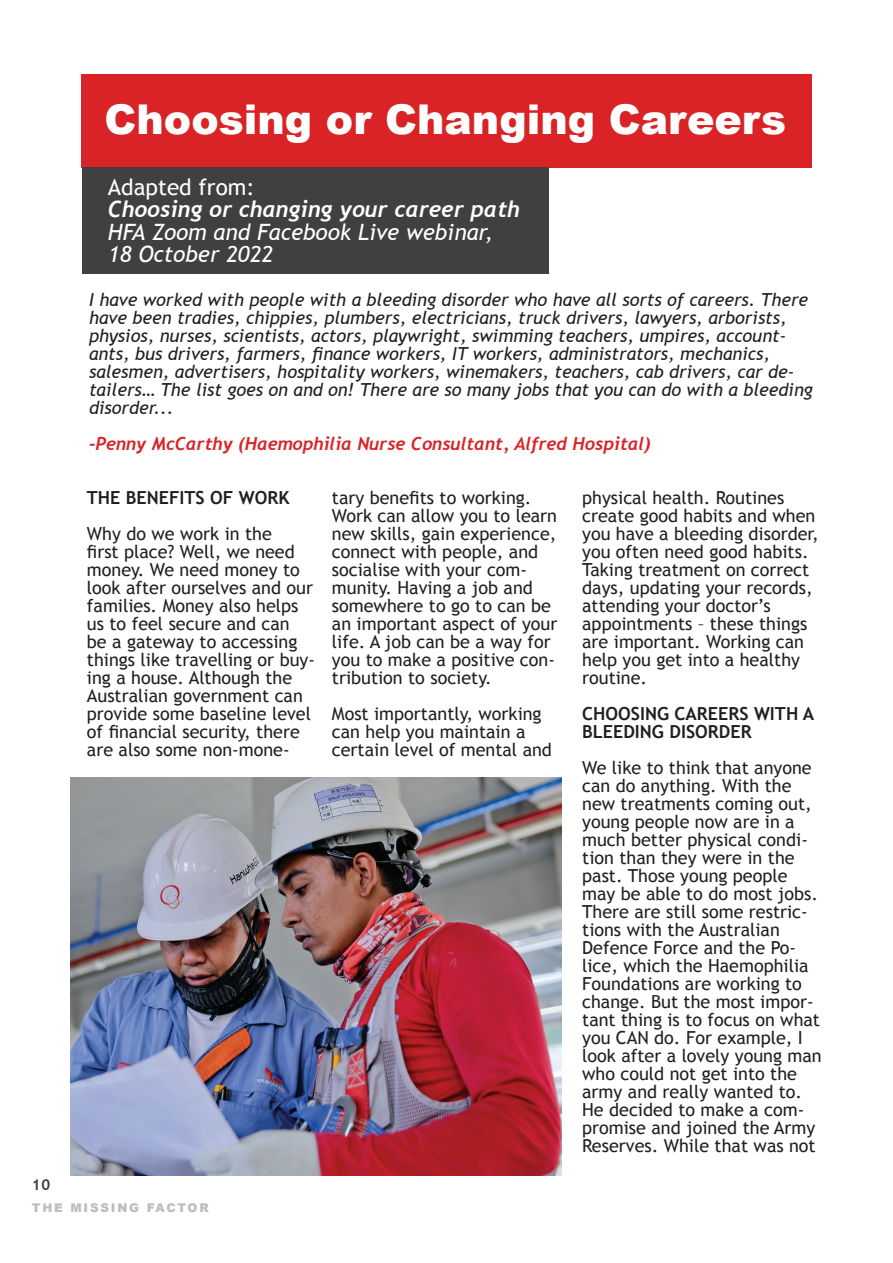
<style>
.page{position:relative;width:893px;height:1263px;background:#fff}
.page>*{position:absolute;margin:0;border:0;box-sizing:border-box;transform-origin:0 0}
.t1{font:900 41.1px "Arial";color:#fff}
.t2{font:italic 22.5px/22.5px "Trebuchet MS";color:#fff}
.t3{font:italic 700 22.5px "Trebuchet";color:#fff}
.t4{font:22.5px "Trebuchet MS";color:#fff}
.t5{font:18px/18px "Trebuchet MS";color:#231f20}
.t6{font:italic 18px/18px "Trebuchet MS";color:#231f20}
.t7{font:italic 700 18px "Trebuchet";color:#d92326}
.t8{font:700 18px/18px "Trebuchet MS";color:#231f20}
.t9{font:700 15px "Trebuchet MS";color:#3e3e3f}
.t10{font:900 12px "Arial";letter-spacing:.15em;color:#bcbdc0}
</style>
<div class="page">
<div style="left:81px;top:74px;width:730px;height:94px;background:#d92326"></div>
<div style="left:82px;top:168px;width:467px;height:106px;background:#413f41"></div>
<img style="left:70px;top:777px;width:492px;height:399px">
<h1 class="t1" style="left:105px;top:90px;width:683px">Choosing or Changing Careers</h1>
<p class="t4" style="left:108px;top:174px;width:148px">Adapted from:</p>
<p class="t3" style="left:108px;top:196px;width:413px">Choosing or changing your career path</p>
<p class="t2" style="left:108px;top:221px;width:387px">HFA Zoom and Facebook Live webinar,<br>18 October 2022</p>
<p class="t6" style="left:89px;top:291px;width:725px">I have worked with people with a bleeding disorder who have all sorts of careers. There have been tradies, chippies, plumbers, electricians, truck drivers, lawyers, arborists, physios, nurses, scientists, actors, playwright, swimming teachers, umpires, account&shy;ants, bus drivers, farmers, finance workers, IT workers, administrators, mechanics, salesmen, advertisers, hospitality workers, winemakers, teachers, cab drivers, car de&shy;tailers… The list goes on and on! There are so many jobs that you can do with a bleeding disorder...</p>
<p class="t7" style="left:89px;top:433px;width:563px">-Penny McCarthy (Haemophilia Nurse Consultant, Alfred Hospital)</p>
<p class="t8" style="left:87px;top:489px;width:204px">THE BENEFITS OF WORK</p>
<p class="t5" style="left:87px;top:525px;width:230px">Why do we work in the<br>first place? Well, we need money. We need money to look after ourselves and our families. Money also helps us to feel secure and can<br>be a gateway to accessing things like travelling or buy&shy;ing a house. Although the<br>Australian government can provide some baseline level of financial security, there are also some non-mone-</p>
<p class="t5" style="left:332px;top:489px;width:227px">tary benefits to working.<br>Work can allow you to learn new skills, gain experience, connect with people, and socialise with your com&shy;munity. Having a job and somewhere to go to can be an important aspect of your life. A job can be a way for you to make a positive con&shy;tribution to society.</p>
<p class="t5" style="left:332px;top:705px;width:222px">Most importantly, working can help you maintain a certain level of mental and</p>
<p class="t9" style="left:32px;top:1175px;width:20px">10</p>
<p class="t10" style="left:32px;top:1199px;width:178px">THE MISSING FACTOR</p>
<p class="t5" style="left:582px;top:489px;width:238px">physical health. Routines create good habits and when you have a bleeding disorder, you often need good habits.<br>Taking treatment on correct days, updating your records, attending your doctor’s appointments – these things are important. Working can help you get into a healthy routine.</p>
<p class="t8" style="left:582px;top:705px;width:233px">CHOOSING CAREERS WITH A<br>BLEEDING DISORDER</p>
<p class="t5" style="left:582px;top:759px;width:241px">We like to think that anyone can do anything. With the new treatments coming out, young people now are in a much better physical condi&shy;tion than they were in the past. Those young people may be able to do most jobs.<br>There are still some restric&shy;tions with the Australian<br>Defence Force and the Po&shy;lice, which the Haemophilia<br>Foundations are working to change. But the most impor&shy;tant thing is to focus on what you CAN do. For example, I look after a lovely young man who could not get into the army and really wanted to.<br>He decided to make a com&shy;promise and joined the Army<br>Reserves. While that was not</p>
</div>
